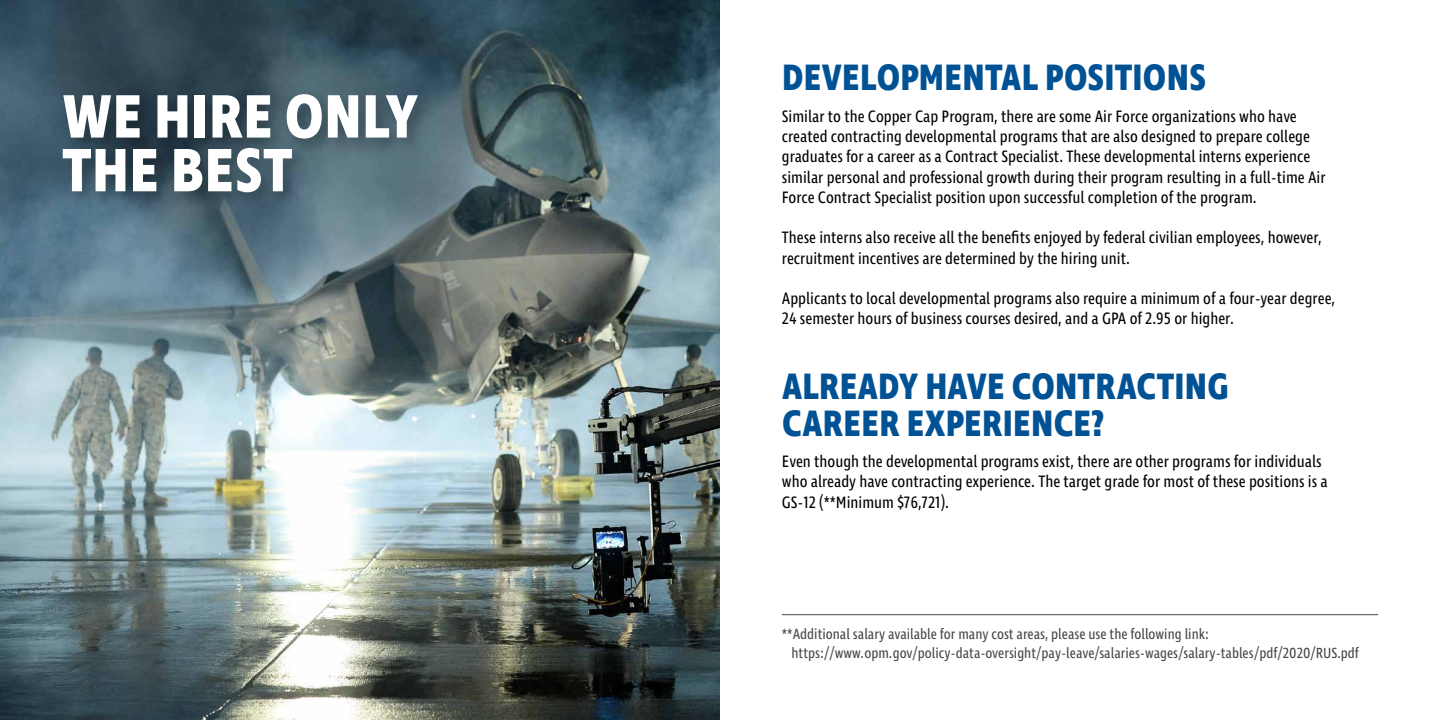
<style>
.page{position:relative;width:1440px;height:720px;background:#fff}
.page>*{position:absolute;margin:0;border:0;box-sizing:border-box;transform-origin:0 0}
.t1{font:700 62.5px/53.8px "Ingra Cd";letter-spacing:.01em;color:#fff}
.t2{font:700 37.5px/36.2px "Ingra Cd";letter-spacing:.005em;color:#005295}
.t3{font:16.88px/20.2px "Ingra Cd";color:#000}
.t4{font:15px/18.8px "Ingra Cd";color:#474749}
</style>
<div class="page">
<img style="left:0;top:0;width:720px;height:720px">
<div style="left:59px;top:90px;width:376px;height:120px;background:#000;opacity:.25"></div>
<hr style="left:782px;top:614px;width:596px;height:1px;background:#474749">
<h1 class="t1" style="left:62px;top:93px;width:357px">WE HIRE ONLY<br>THE BEST</h1>
<h2 class="t2" style="left:782px;top:62px;width:425px">DEVELOPMENTAL POSITIONS</h2>
<p class="t3" style="left:782px;top:107px;width:545px">Similar to the Copper Cap Program, there are some Air Force organizations who have created contracting developmental programs that are also designed to prepare college graduates for a career as a Contract Specialist. These developmental interns experience similar personal and professional growth during their program resulting in a full-time Air Force Contract Specialist position upon successful completion of the program.</p>
<p class="t3" style="left:782px;top:228px;width:541px">These interns also receive all the benefits enjoyed by federal civilian employees, however, recruitment incentives are determined by the hiring unit.</p>
<p class="t3" style="left:782px;top:289px;width:555px">Applicants to local developmental programs also require a minimum of a four-year degree,<br>24 semester hours of business courses desired, and a GPA of 2.95 or higher.</p>
<h2 class="t2" style="left:782px;top:371px;width:449px">ALREADY HAVE CONTRACTING<br>CAREER EXPERIENCE?</h2>
<p class="t3" style="left:782px;top:452px;width:548px">Even though the developmental programs exist, there are other programs for individuals who already have contracting experience. The target grade for most of these positions is a<br>GS-12 (**Minimum $76,721).</p>
<p class="t4" style="left:791px;top:626px;width:569px;text-indent:-10px">**Additional salary available for many cost areas, please use the following link: https://www.opm.gov/policy-data-oversight/pay-leave/salaries-wages/salary-tables/pdf/2020/RUS.pdf</p>
</div>
